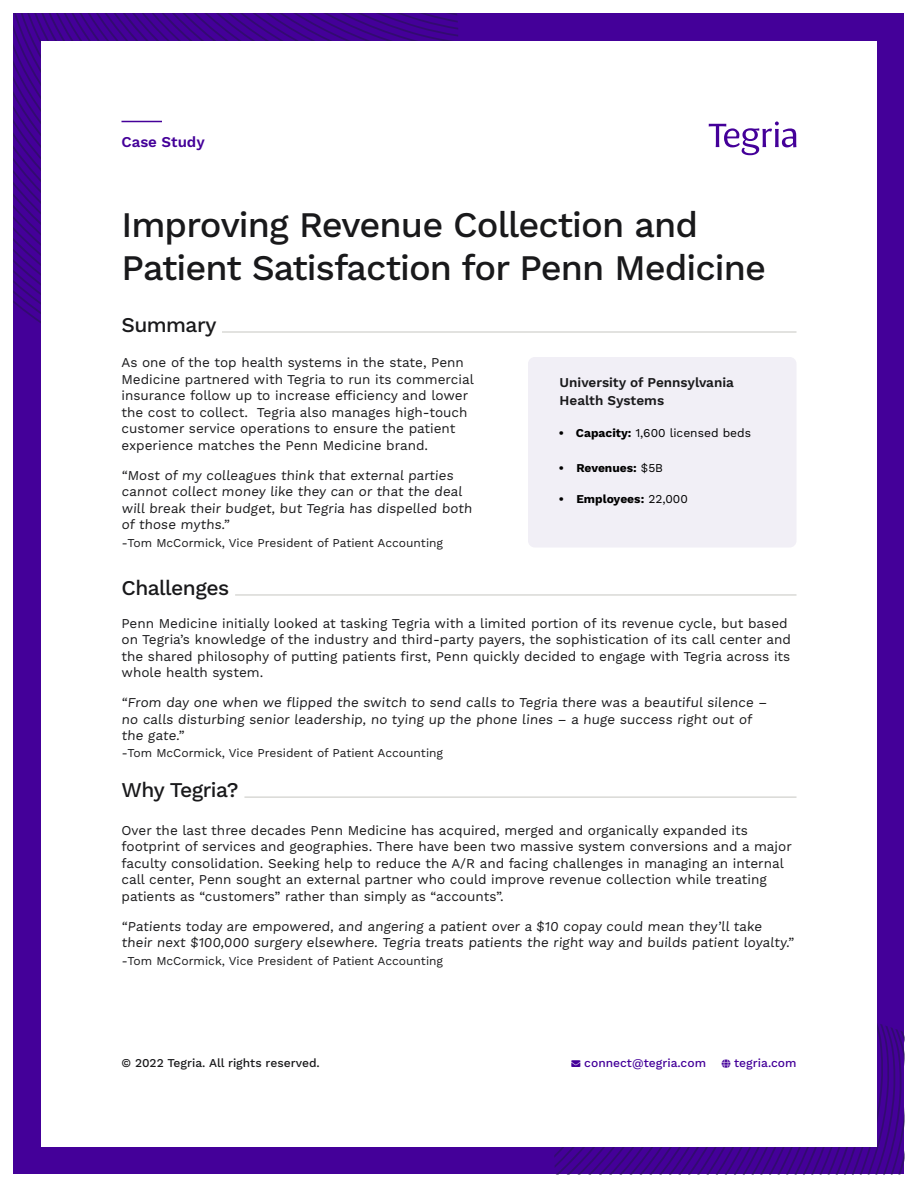
<style>
.page{position:relative;width:918px;height:1188px;background:#fff}
.page>*{position:absolute;margin:0;border:0;box-sizing:border-box;transform-origin:0 0}
.t1{font:500 36px/43.2px "Work Sans";letter-spacing:-.025em;color:#19191b}
.t2{font:500 21px "Work Sans";letter-spacing:-.025em;color:#19191b}
.t3{font:600 15px "Work Sans";color:#409}
.t4{font:13.5px/16.5px "Work Sans";color:#19191b}
.t5{font:600 13.5px/18px "Work Sans";color:#19191b}
.t6{font:12px "Work Sans";color:#19191b}
.t7{font:500 12px "Work Sans";color:#19191b}
.t8{font:700 12px "Work Sans";color:#000}
.t9{font:500 12px "Work Sans";color:#409}
.t10{font:12px "Work Sans";color:#000}
.s1{font-weight:700}
.s2{font-weight:400}
</style>
<div class="page">
<div style="left:14px;top:14px;width:890px;height:1160px;background:#409"></div>
<svg style="left:14px;top:14px;width:444px;height:309px"></svg>
<svg style="left:554px;top:1023px;width:350px;height:151px"></svg>
<div style="left:41px;top:41px;width:836px;height:1106px;background:#fff"></div>
<hr style="left:122px;top:121px;width:40px;height:1px;background:#409">
<hr style="left:222px;top:331px;width:575px;height:2px;background:#d9d9d6">
<svg style="left:709px;top:121px;width:87px;height:34px"></svg>
<div style="left:528px;top:357px;width:268px;height:191px;background:#f1eff6;border-radius:7px"></div>
<hr style="left:235px;top:594px;width:561px;height:2px;background:#d9d9d6">
<hr style="left:244px;top:796px;width:553px;height:2px;background:#d9d9d6">
<p class="t3" style="left:122px;top:134px;width:85px">Case Study</p>
<p class="t1" style="left:122px;top:204px;width:646px">Improving Revenue Collection and<br>Patient Satisfaction for Penn Medicine</p>
<p class="t2" style="left:122px;top:313px;width:97px">Summary</p>
<p class="t4" style="left:122px;top:355px;width:354px">As one of the top health systems in the state, Penn Medicine partnered with Tegria to run its commercial insurance follow up to increase efficiency and lower the cost to collect. Tegria also manages high-touch customer service operations to ensure the patient experience matches the Penn Medicine brand.</p>
<p class="t4" style="left:122px;top:468px;width:354px">“Most of my colleagues think that external parties cannot collect money like they can or that the deal will break their budget, but Tegria has dispelled both of those myths.”</p>
<p class="t6" style="left:122px;top:536px;width:323px">-Tom McCormick, Vice President of Patient Accounting</p>
<p class="t2" style="left:122px;top:575px;width:109px">Challenges</p>
<p class="t4" style="left:122px;top:616px;width:671px">Penn Medicine initially looked at tasking Tegria with a limited portion of its revenue cycle, but based on Tegria’s knowledge of the industry and third-party payers, the sophistication of its call center and the shared philosophy of putting patients first, Penn quickly decided to engage with Tegria across its whole health system.</p>
<p class="t4" style="left:122px;top:695px;width:648px">“From day one when we flipped the switch to send calls to Tegria there was a beautiful silence – no calls disturbing senior leadership, no tying up the phone lines – a huge success right out of the gate.”</p>
<p class="t6" style="left:122px;top:746px;width:323px">-Tom McCormick, Vice President of Patient Accounting</p>
<p class="t2" style="left:122px;top:778px;width:119px">Why Tegria?</p>
<p class="t4" style="left:122px;top:822px;width:672px">Over the last three decades Penn Medicine has acquired, merged and organically expanded its footprint of services and geographies. There have been two massive system conversions and a major faculty consolidation. Seeking help to reduce the A/R and facing challenges in managing an internal call center, Penn sought an external partner who could improve revenue collection while treating patients as “customers” rather than simply as “accounts”.</p>
<p class="t4" style="left:122px;top:918px;width:675px">“Patients today are empowered, and angering a patient over a $10 copay could mean they’ll take their next $100,000 surgery elsewhere. Tegria treats patients the right way and builds patient loyalty.”</p>
<p class="t6" style="left:122px;top:954px;width:323px">-Tom McCormick, Vice President of Patient Accounting</p>
<p class="t5" style="left:560px;top:374px;width:176px">University of Pennsylvania<br>Health Systems</p>
<p class="t10" style="left:559px;top:426px;width:194px"><span class="s1">• Capacity:</span> 1,600 licensed beds</p>
<p class="t8" style="left:559px;top:461px;width:106px">• Revenues: <span class="s2">$5B</span></p>
<p class="t8" style="left:559px;top:492px;width:130px">• Employees: <span class="s2">22,000</span></p>
<p class="t7" style="left:122px;top:1055px;width:200px">© 2022 Tegria. All rights reserved.</p>
<p class="t9" style="left:571px;top:1055px;width:136px">→ connect@tegria.com</p>
<p class="t9" style="left:734px;top:1055px;width:64px">tegria.com</p>
</div>
